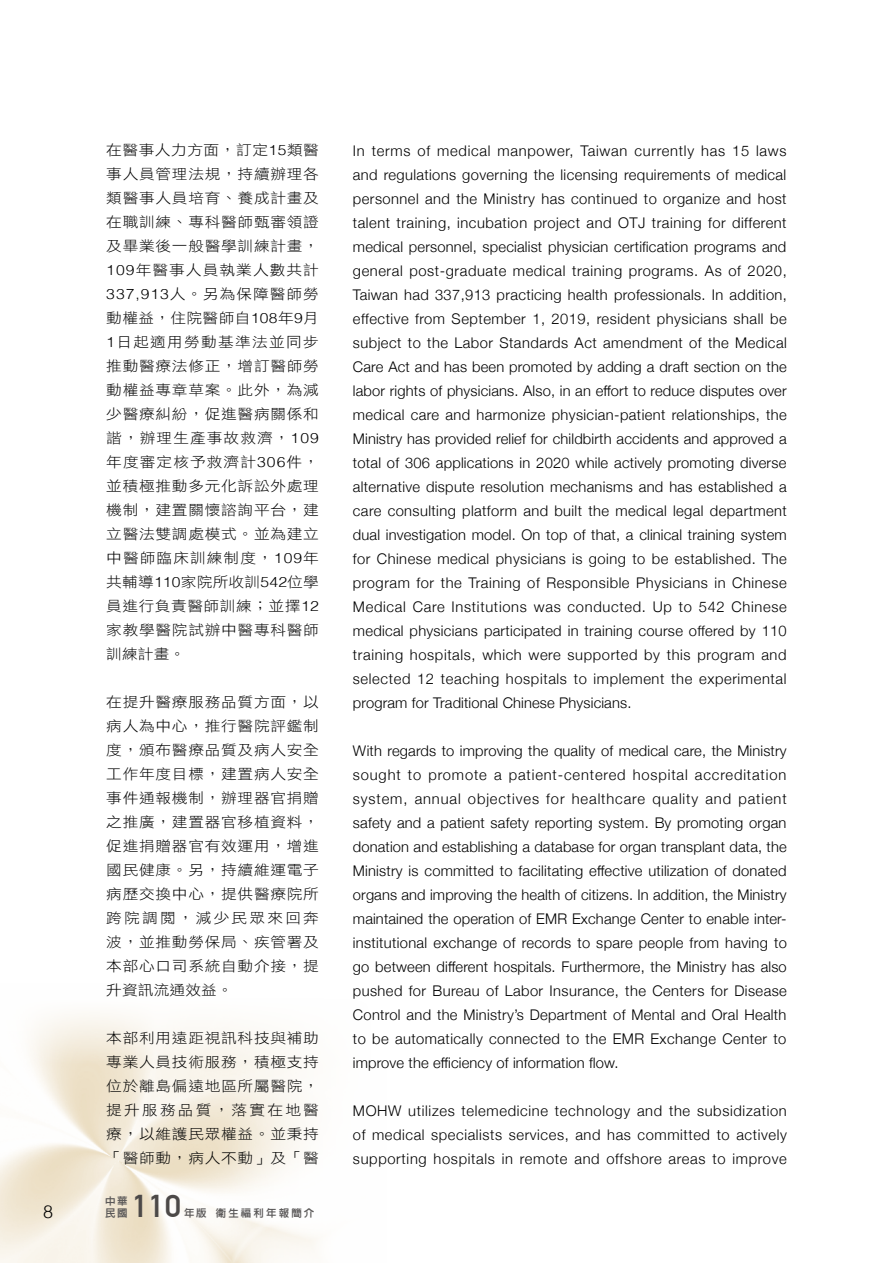
<style>
.page{position:relative;width:893px;height:1263px;background:#fff}
.page>*{position:absolute;margin:0;border:0;box-sizing:border-box;transform-origin:0 0}
.t1{font:700 30.9px "DIN Alternate";color:#4c4948;scale:1.1 1}
.t2{font:300 18px "Helvetica";color:#000}
.t3{font:300 14.7px/24px "Helvetica Neue";letter-spacing:.03em;color:#000;text-align:justify}
.t4{font:14.25px/24px "DF Hei Std W3";letter-spacing:.045em;color:#000;text-align:justify;scale:1.1 1}
.t5{font:800 10.5px/12.6px "AR Hei B5";letter-spacing:.2em;color:#595757}
.s1{font-family:"Helvetica";font-weight:300}
</style>
<div class="page">
<p class="t4" style="left:106px;top:138px;width:195px">在醫事人力方面，訂定<span class="s1">15</span>類醫事人員管理法規，持續辦理各類醫事人員培育、養成計畫及在職訓練、專科醫師甄審領證及畢業後一般醫學訓練計畫，<span class="s1">109</span>年醫事人員執業人數共計<span class="s1">337,913</span>人。另為保障醫師勞動權益，住院醫師自<span class="s1">108</span>年<span class="s1">9</span>月<span class="s1">1</span>日起適用勞動基準法並同步推動醫療法修正，增訂醫師勞動權益專章草案。此外，為減少醫療糾紛，促進醫病關係和諧，辦理生產事故救濟，<span class="s1">109</span>年度審定核予救濟計<span class="s1">306</span>件，並積極推動多元化訴訟外處理機制，建置關懷諮詢平台，建立醫法雙調處模式。並為建立中醫師臨床訓練制度，<span class="s1">109</span>年共輔導<span class="s1">110</span>家院所收訓<span class="s1">542</span>位學員進行負責醫師訓練；並擇<span class="s1">12</span>家教學醫院試辦中醫專科醫師訓練計畫。</p>
<p class="t4" style="left:106px;top:690px;width:195px">在提升醫療服務品質方面，以病人為中心，推行醫院評鑑制度，頒布醫療品質及病人安全工作年度目標，建置病人安全事件通報機制，辦理器官捐贈之推廣，建置器官移植資料，促進捐贈器官有效運用，增進國民健康。另，持續維運電子病歷交換中心，提供醫療院所跨院調閱，減少民眾來回奔波，並推動勞保局、疾管署及本部心口司系統自動介接，提升資訊流通效益。</p>
<p class="t4" style="left:106px;top:1026px;width:195px">本部利用遠距視訊科技與補助專業人員技術服務，積極支持位於離島偏遠地區所屬醫院，提升服務品質，落實在地醫療，以維護民眾權益。並秉持「醫師動，病人不動」及「醫</p>
<p class="t2" style="left:43px;top:1196px;width:12px">8</p>
<h1 class="t1" style="left:132px;top:1183px;width:46px">110</h1>
<p class="t5" style="left:105px;top:1194px;width:24px">中華民國</p>
<p class="t5" style="left:184px;top:1206px;width:24px">年版</p>
<p class="t5" style="left:216px;top:1206px;width:100px">衛生福利年報簡介</p>
<p class="t3" style="left:353px;top:137px;width:435px">In terms of medical manpower, Taiwan currently has 15 laws and regulations governing the licensing requirements of medical personnel and the Ministry has continued to organize and host talent training, incubation project and OTJ training for different medical personnel, specialist physician certification programs and general post-graduate medical training programs. As of 2020, Taiwan had 337,913 practicing health professionals. In addition, effective from September 1, 2019, resident physicians shall be subject to the Labor Standards Act amendment of the Medical Care Act and has been promoted by adding a draft section on the labor rights of physicians. Also, in an effort to reduce disputes over medical care and harmonize physician-patient relationships, the Ministry has provided relief for childbirth accidents and approved a total of 306 applications in 2020 while actively promoting diverse alternative dispute resolution mechanisms and has established a care consulting platform and built the medical legal department dual investigation model. On top of that, a clinical training system for Chinese medical physicians is going to be established. The program for the Training of Responsible Physicians in Chinese Medical Care Institutions was conducted. Up to 542 Chinese medical physicians participated in training course offered by 110 training hospitals, which were supported by this program and selected 12 teaching hospitals to implement the experimental program for Traditional Chinese Physicians.</p>
<p class="t3" style="left:353px;top:738px;width:435px">With regards to improving the quality of medical care, the Ministry sought to promote a patient-centered hospital accreditation system, annual objectives for healthcare quality and patient safety and a patient safety reporting system. By promoting organ donation and establishing a database for organ transplant data, the Ministry is committed to facilitating effective utilization of donated organs and improving the health of citizens. In addition, the Ministry maintained the operation of EMR Exchange Center to enable inter&shy;institutional exchange of records to spare people from having to go between different hospitals. Furthermore, the Ministry has also pushed for Bureau of Labor Insurance, the Centers for Disease Control and the Ministry’s Department of Mental and Oral Health to be automatically connected to the EMR Exchange Center to improve the efficiency of information flow.</p>
<p class="t3" style="left:353px;top:1098px;width:435px">MOHW utilizes telemedicine technology and the subsidization of medical specialists services, and has committed to actively supporting hospitals in remote and offshore areas to improve</p>
</div>
